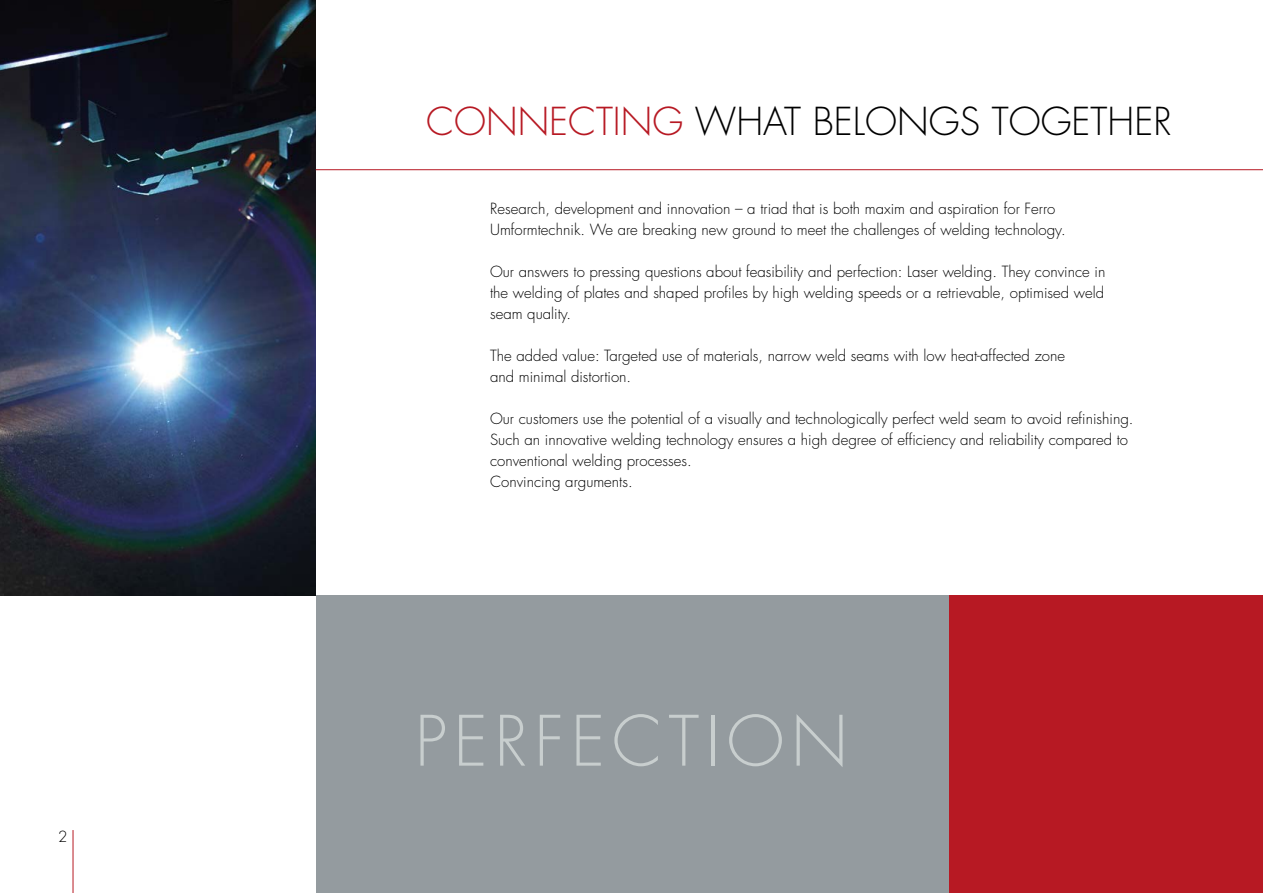
<style>
.page{position:relative;width:1263px;height:893px;background:#fff}
.page>*{position:absolute;margin:0;border:0;box-sizing:border-box;transform-origin:0 0}
.t1{font:300 67.5px "Futura";letter-spacing:.1em;color:#c8cece}
.t2{font:300 37.5px "Futura";color:#000}
.t3{font:300 15px/21px "Futura";color:#000}
.s1{color:#b71923}
</style>
<div class="page">
<img style="left:0;top:0;width:316px;height:595px">
<hr style="left:316px;top:169px;width:947px;height:1px;background:#b71923">
<div style="left:947px;top:595px;width:316px;height:298px;background:#b71923"></div>
<div style="left:316px;top:595px;width:632px;height:298px;background:#949b9f"></div>
<hr style="left:73px;top:830px;width:1px;height:63px;background:#b71923">
<p class="t3" style="left:58px;top:826px;width:11px">2</p>
<h2 class="t2" style="left:426px;top:97px;width:747px"><span class="s1">CONNECTING</span> WHAT BELONGS TOGETHER</h2>
<p class="t3" style="left:490px;top:198px;width:577px">Research, development and innovation – a triad that is both maxim and aspiration for Ferro<br>Umformtechnik. We are breaking new ground to meet the challenges of welding technology.</p>
<p class="t3" style="left:490px;top:261px;width:617px;text-align:justify">Our answers to pressing questions about feasibility and perfection: Laser welding. They convince in the welding of plates and shaped profiles by high welding speeds or a retrievable, optimised weld seam quality.</p>
<p class="t3" style="left:490px;top:345px;width:576px">The added value: Targeted use of materials, narrow weld seams with low heat-affected zone and minimal distortion.</p>
<p class="t3" style="left:490px;top:408px;width:645px">Our customers use the potential of a visually and technologically perfect weld seam to avoid refinishing.<br>Such an innovative welding technology ensures a high degree of efficiency and reliability compared to conventional welding processes.<br>Convincing arguments.</p>
<h1 class="t1" style="left:415px;top:698px;width:434px">PERFECTION</h1>
</div>
